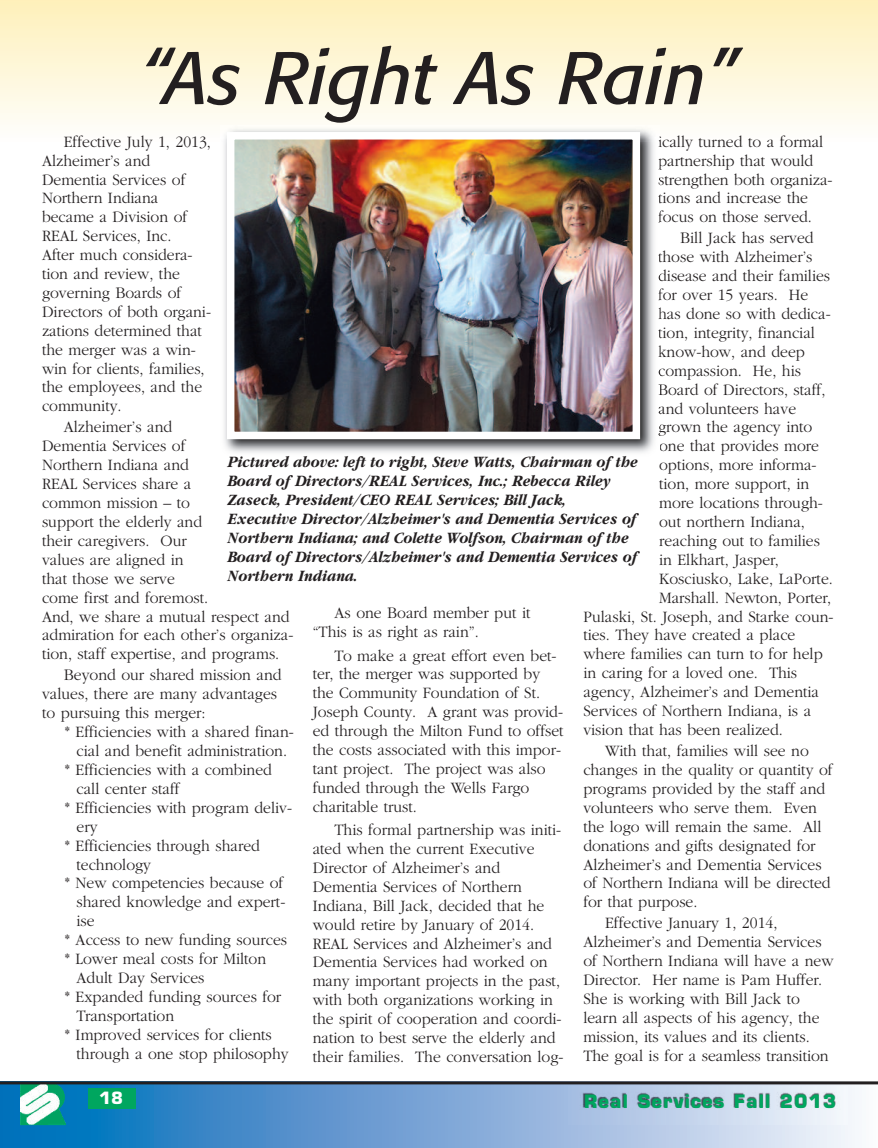
<style>
.page{position:relative;width:878px;height:1148px;background:#fff}
.page>*{position:absolute;margin:0;border:0;box-sizing:border-box;transform-origin:0 0}
.t1{font:italic 73.5px "Formata";color:#231f20}
.t2{font:700 18px "Eurostile";letter-spacing:.07em;color:#00a65f}
.t3{font:300 16.5px/18.9px "Garamond";color:#231f20;scale:.95 1}
.t4{font:italic 700 16.5px/18.9px "Garamond";color:#231f20;scale:.9 1}
.t5{font:700 16.5px "Eurostile";color:#fff}
</style>
<div class="page">
<svg style="left:0;top:1084px;width:877px;height:64px;background:#6da2d3"></svg>
<svg style="left:20px;top:1084px;width:46px;height:41px"></svg>
<img style="left:20px;top:1084px;width:45px;height:25px">
<hr style="left:0;top:1081px;width:878px;height:3px;background:#231f20">
<img style="left:568px;top:1086px;width:279px;height:38px">
<div style="left:88px;top:1088px;width:48px;height:20px;background:#00a65f"></div>
<div style="left:0;top:0;width:877px;height:141px;background:linear-gradient(to bottom,#fef0b9,#fefefc)"></div>
<img style="left:220px;top:125px;width:439px;height:328px">
<svg style="left:658px;top:135px;width:1px;height:13px"></svg>
<svg style="left:658px;top:157px;width:1px;height:12px"></svg>
<svg style="left:658px;top:307px;width:1px;height:12px"></svg>
<svg style="left:658px;top:345px;width:1px;height:12px"></svg>
<svg style="left:658px;top:383px;width:1px;height:12px"></svg>
<img style="left:236px;top:141px;width:395px;height:289px">
<div style="left:227px;top:132px;width:413px;height:307px;border:8px solid #fff"></div>
<h1 class="t1" style="left:140px;top:46px;width:599px">“As Right As Rain”</h1>
<p class="t3" style="left:42px;top:131px;width:179px;text-indent:22px">Effective July 1, 2013,<br>Alzheimer’s and<br>Dementia Services of<br>Northern Indiana became a Division of<br>REAL Services, Inc.<br>After much considera&shy;tion and review, the governing Boards of<br>Directors of both organi&shy;zations determined that the merger was a win&shy;win for clients, families, the employees, and the community.</p>
<p class="t3" style="left:42px;top:417px;width:266px;text-indent:22px">Alzheimer’s and<br>Dementia Services of<br>Northern Indiana and<br>REAL Services share a<br>common mission – to<br>support the elderly and<br>their caregivers. Our<br>values are aligned in<br>that those we serve<br>come first and foremost.<br>And, we share a mutual respect and admiration for each other’s organiza&shy;tion, staff expertise, and programs.</p>
<p class="t3" style="left:42px;top:665px;width:254px;text-indent:22px">Beyond our shared mission and values, there are many advantages to pursuing this merger:</p>
<p class="t3" style="left:65px;top:722px;width:243px">* Efficiencies with a shared finan-</p>
<p class="t3" style="left:76px;top:741px;width:223px">cial and benefit administration.</p>
<p class="t3" style="left:65px;top:760px;width:220px">* Efficiencies with a combined</p>
<p class="t3" style="left:76px;top:778px;width:110px">call center staff</p>
<p class="t3" style="left:65px;top:797px;width:241px">* Efficiencies with program deliv-</p>
<p class="t3" style="left:76px;top:816px;width:24px">ery</p>
<p class="t3" style="left:65px;top:835px;width:207px">* Efficiencies through shared</p>
<p class="t3" style="left:76px;top:854px;width:80px">technology</p>
<p class="t3" style="left:65px;top:873px;width:231px">* New competencies because of</p>
<p class="t3" style="left:76px;top:892px;width:221px">shared knowledge and expert-</p>
<p class="t3" style="left:76px;top:911px;width:21px">ise</p>
<p class="t3" style="left:65px;top:930px;width:235px">* Access to new funding sources</p>
<p class="t3" style="left:65px;top:949px;width:213px">* Lower meal costs for Milton</p>
<p class="t3" style="left:76px;top:967px;width:136px">Adult Day Services</p>
<p class="t3" style="left:65px;top:986px;width:229px">* Expanded funding sources for</p>
<p class="t3" style="left:76px;top:1005px;width:104px">Transportation</p>
<p class="t3" style="left:65px;top:1024px;width:219px">* Improved services for clients</p>
<p class="t3" style="left:76px;top:1043px;width:225px">through a one stop philosophy</p>
<p class="t3" style="left:658px;top:132px;width:185px">ically turned to a formal partnership that would strengthen both organiza&shy;tions and increase the focus on those served.</p>
<p class="t3" style="left:680px;top:228px;width:142px">Bill Jack has served</p>
<p class="t3" style="left:658px;top:247px;width:164px">those with Alzheimer’s</p>
<p class="t3" style="left:658px;top:266px;width:183px">disease and their families</p>
<p class="t3" style="left:658px;top:285px;width:160px">for over 15 years. He</p>
<p class="t3" style="left:658px;top:304px;width:183px">has done so with dedica-</p>
<p class="t3" style="left:658px;top:323px;width:166px">tion, integrity, financial</p>
<p class="t3" style="left:658px;top:342px;width:156px">know-how, and deep</p>
<p class="t3" style="left:658px;top:360px;width:152px">compassion. He, his</p>
<p class="t3" style="left:658px;top:379px;width:177px">Board of Directors, staff,</p>
<p class="t3" style="left:658px;top:398px;width:147px">and volunteers have</p>
<p class="t3" style="left:658px;top:417px;width:164px">grown the agency into</p>
<p class="t3" style="left:659px;top:436px;width:170px">one that provides more</p>
<p class="t3" style="left:659px;top:455px;width:167px">options, more informa-</p>
<p class="t3" style="left:659px;top:474px;width:159px">tion, more support, in</p>
<p class="t3" style="left:659px;top:493px;width:174px">more locations through-</p>
<p class="t3" style="left:659px;top:512px;width:155px">out northern Indiana,</p>
<p class="t3" style="left:659px;top:531px;width:171px">reaching out to families</p>
<p class="t3" style="left:659px;top:549px;width:127px">in Elkhart, Jasper,</p>
<p class="t3" style="left:659px;top:568px;width:184px">Kosciusko, Lake, LaPorte.</p>
<p class="t3" style="left:659px;top:587px;width:182px">Marshall. Newton, Porter,</p>
<p class="t3" style="left:583px;top:606px;width:265px">Pulaski, St. Joseph, and Starke coun-</p>
<p class="t3" style="left:583px;top:625px;width:225px">ties. They have created a place</p>
<p class="t3" style="left:583px;top:644px;width:253px">where families can turn to for help</p>
<p class="t3" style="left:583px;top:663px;width:227px">in caring for a loved one. This</p>
<p class="t3" style="left:583px;top:682px;width:250px">agency, Alzheimer’s and Dementia</p>
<p class="t3" style="left:583px;top:701px;width:241px">Services of Northern Indiana, is a</p>
<p class="t3" style="left:583px;top:720px;width:211px">vision that has been realized.</p>
<p class="t3" style="left:583px;top:741px;width:264px;text-indent:22px">With that, families will see no changes in the quality or quantity of programs provided by the staff and volunteers who serve them. Even the logo will remain the same. All donations and gifts designated for<br>Alzheimer’s and Dementia Services of Northern Indiana will be directed for that purpose.</p>
<p class="t3" style="left:583px;top:913px;width:265px;text-indent:22px">Effective January 1, 2014, Alzheimer’s and Dementia Services of Northern Indiana will have a new Director. Her name is Pam Huffer.<br>She is working with Bill Jack to learn all aspects of his agency, the mission, its values and its clients.<br>The goal is for a seamless transition</p>
<p class="t4" style="left:228px;top:452px;width:457px">Pictured above: left to right, Steve Watts, Chairman of the Board of Directors/REAL Services, Inc.; Rebecca Riley Zaseck, President/CEO REAL Services; Bill Jack, Executive Director/Alzheimer's and Dementia Services of Northern Indiana; and Colette Wolfson, Chairman of the Board of Directors/Alzheimer's and Dementia Services of Northern Indiana.</p>
<p class="t3" style="left:313px;top:603px;width:231px;text-indent:22px">As one Board member put it “This is as right as rain”.</p>
<p class="t3" style="left:313px;top:645px;width:265px;text-indent:22px">To make a great effort even bet&shy;ter, the merger was supported by the Community Foundation of St.<br>Joseph County. A grant was provid&shy;ed through the Milton Fund to offset the costs associated with this impor&shy;tant project. The project was also funded through the Wells Fargo charitable trust.</p>
<p class="t3" style="left:313px;top:820px;width:265px;text-indent:22px">This formal partnership was initi&shy;ated when the current Executive Director of Alzheimer’s and Dementia Services of Northern Indiana, Bill Jack, decided that he would retire by January of 2014.<br>REAL Services and Alzheimer’s and Dementia Services had worked on many important projects in the past, with both organizations working in the spirit of cooperation and coordi&shy;nation to best serve the elderly and their families. The conversation log-</p>
<p class="t5" style="left:99px;top:1091px;width:25px">18</p>
<p class="t2" style="left:584px;top:1094px;width:253px">Real Services Fall 2013</p>
</div>
